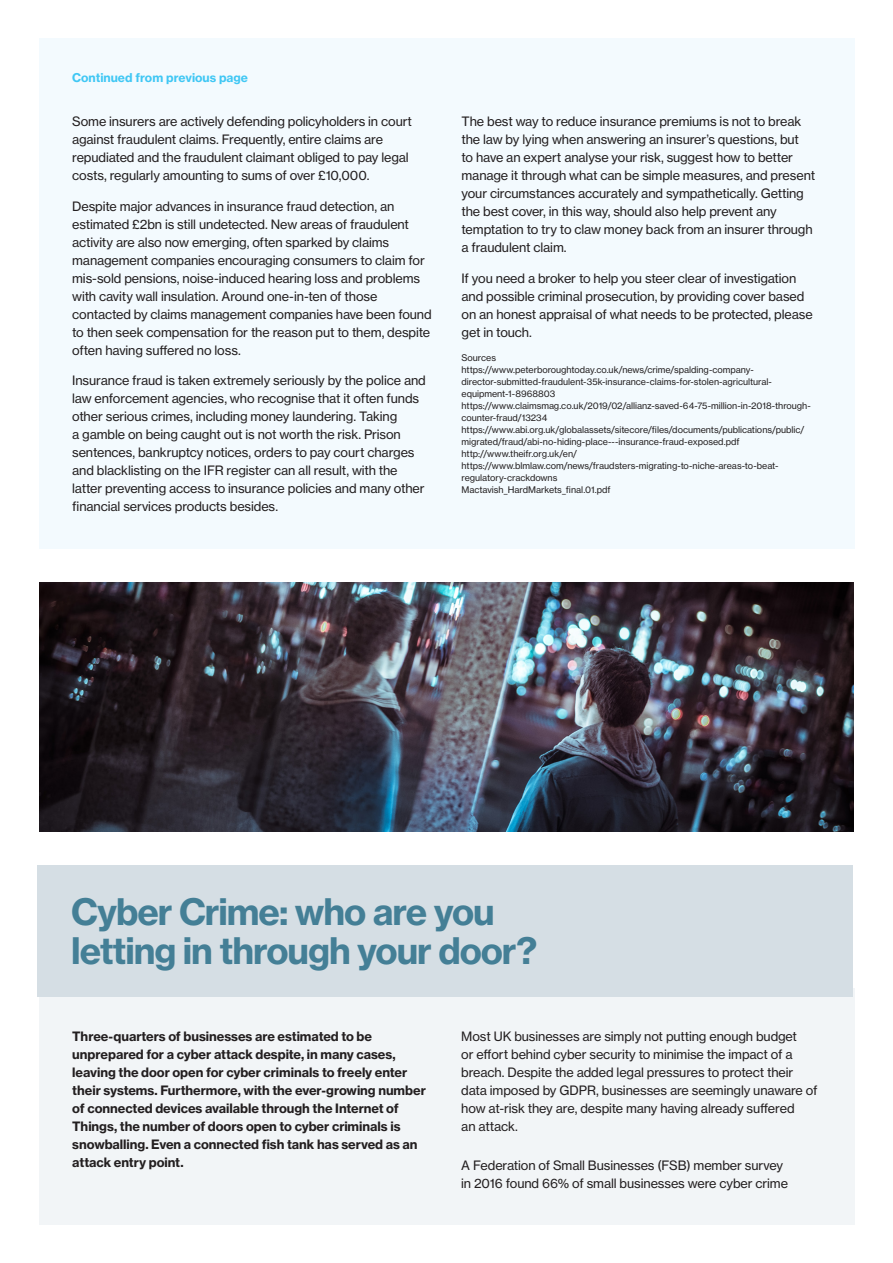
<style>
.page{position:relative;width:893px;height:1263px;background:#fff}
.page>*{position:absolute;margin:0;border:0;box-sizing:border-box;transform-origin:0 0}
.t1{font:36px "N Haas Grotesk TX Std 75 Bd";letter-spacing:-.03em;color:#447f96}
.Body_Copy{font:12.75px/18px "N Haas Grotesk TX Std 55 Rg";letter-spacing:-.01em;color:#231f20}
.Intro_Para_Bold{font:12.75px/18px "N Haas Grotesk TX Std 55 Rg";letter-spacing:-.01em;color:#231f20}
.Intro_Para_Bold-2{font:12.75px/18px "N Haas Grotesk TX Std 75 Bd";letter-spacing:-.005em;color:#231f20}
.t2{font:12px "N Haas Grotesk TX Std 75 Bd";color:#40c7f4}
.Small_Source_Text{font:9px/12px "N Haas Grotesk TX Std 55 Rg";letter-spacing:-.005em;color:#231f20}
</style>
<div class="page">
<div style="left:39px;top:989px;width:816px;height:236px;background:#f2f5f7"></div>
<div style="left:37px;top:865px;width:816px;height:132px;background:#d5dee4"></div>
<img style="left:40px;top:583px;width:814px;height:248px">
<div style="left:39px;top:38px;width:815px;height:511px;background:#f3fafe"></div>
<p class="t2" style="left:72px;top:70px;width:177px">Continued from previous page</p>
<p class="Body_Copy" style="left:72px;top:112px;width:341px">Some insurers are actively defending policyholders in court against fraudulent claims. Frequently, entire claims are repudiated and the fraudulent claimant obliged to pay legal costs, regularly amounting to sums of over £10,000.</p>
<p class="Body_Copy" style="left:72px;top:197px;width:361px">Despite major advances in insurance fraud detection, an estimated £2bn is still undetected. New areas of fraudulent activity are also now emerging, often sparked by claims management companies encouraging consumers to claim for mis-sold pensions, noise-induced hearing loss and problems with cavity wall insulation. Around one-in-ten of those contacted by claims management companies have been found to then seek compensation for the reason put to them, despite often having suffered no loss.</p>
<p class="Body_Copy" style="left:72px;top:372px;width:355px">Insurance fraud is taken extremely seriously by the police and law enforcement agencies, who recognise that it often funds other serious crimes, including money laundering. Taking<br>a gamble on being caught out is not worth the risk. Prison sentences, bankruptcy notices, orders to pay court charges and blacklisting on the IFR register can all result, with the latter preventing access to insurance policies and many other financial services products besides.</p>
<p class="Body_Copy" style="left:461px;top:112px;width:355px">The best way to reduce insurance premiums is not to break the law by lying when answering an insurer’s questions, but<br>to have an expert analyse your risk, suggest how to better manage it through what can be simple measures, and present your circumstances accurately and sympathetically. Getting the best cover, in this way, should also help prevent any temptation to try to claw money back from an insurer through a fraudulent claim.</p>
<p class="Body_Copy" style="left:461px;top:269px;width:353px">If you need a broker to help you steer clear of investigation and possible criminal prosecution, by providing cover based on an honest appraisal of what needs to be protected, please get in touch.</p>
<p class="Small_Source_Text" style="left:461px;top:352px;width:36px">Sources</p>
<p class="Small_Source_Text" style="left:461px;top:364px;width:312px">https://www.peterboroughtoday.co.uk/news/crime/spalding-company&shy;director-submitted-fraudulent-35k-insurance-claims-for-stolen-agricultural&shy;equipment-1-8968803</p>
<p class="Small_Source_Text" style="left:461px;top:400px;width:351px">https://www.claimsmag.co.uk/2019/02/allianz-saved-64-75-million-in-2018-through&shy;counter-fraud/13234</p>
<p class="Small_Source_Text" style="left:461px;top:424px;width:344px">https://www.abi.org.uk/globalassets/sitecore/files/documents/publications/public/ migrated/fraud/abi-no-hiding-place---insurance-fraud-exposed.pdf</p>
<p class="Small_Source_Text" style="left:461px;top:448px;width:117px">http://www.theifr.org.uk/en/</p>
<p class="Small_Source_Text" style="left:461px;top:460px;width:318px">https://www.blmlaw.com/news/fraudsters-migrating-to-niche-areas-to-beat&shy;regulatory-crackdowns</p>
<p class="Small_Source_Text" style="left:461px;top:484px;width:151px">Mactavish_HardMarkets_final.01.pdf</p>
<p class="t1" style="left:71px;top:889px;width:425px">Cyber Crime: who are you</p>
<p class="t1" style="left:71px;top:928px;width:467px">letting in through your door?</p>
<p class="Intro_Para_Bold-2" style="left:72px;top:1027px;width:355px">Three-quarters of businesses are estimated to be unprepared for a cyber attack despite, in many cases, leaving the door open for cyber criminals to freely enter their systems. Furthermore, with the ever-growing number of connected devices available through the Internet of Things, the number of doors open to cyber criminals is snowballing. Even a connected fish tank has served as an attack entry point.</p>
<p class="Intro_Para_Bold" style="left:461px;top:1027px;width:358px">Most UK businesses are simply not putting enough budget<br>or effort behind cyber security to minimise the impact of a breach. Despite the added legal pressures to protect their data imposed by GDPR, businesses are seemingly unaware of how at-risk they are, despite many having already suffered<br>an attack.</p>
<p class="Intro_Para_Bold" style="left:461px;top:1156px;width:328px">A Federation of Small Businesses (FSB) member survey in 2016 found 66% of small businesses were cyber crime</p>
</div>
